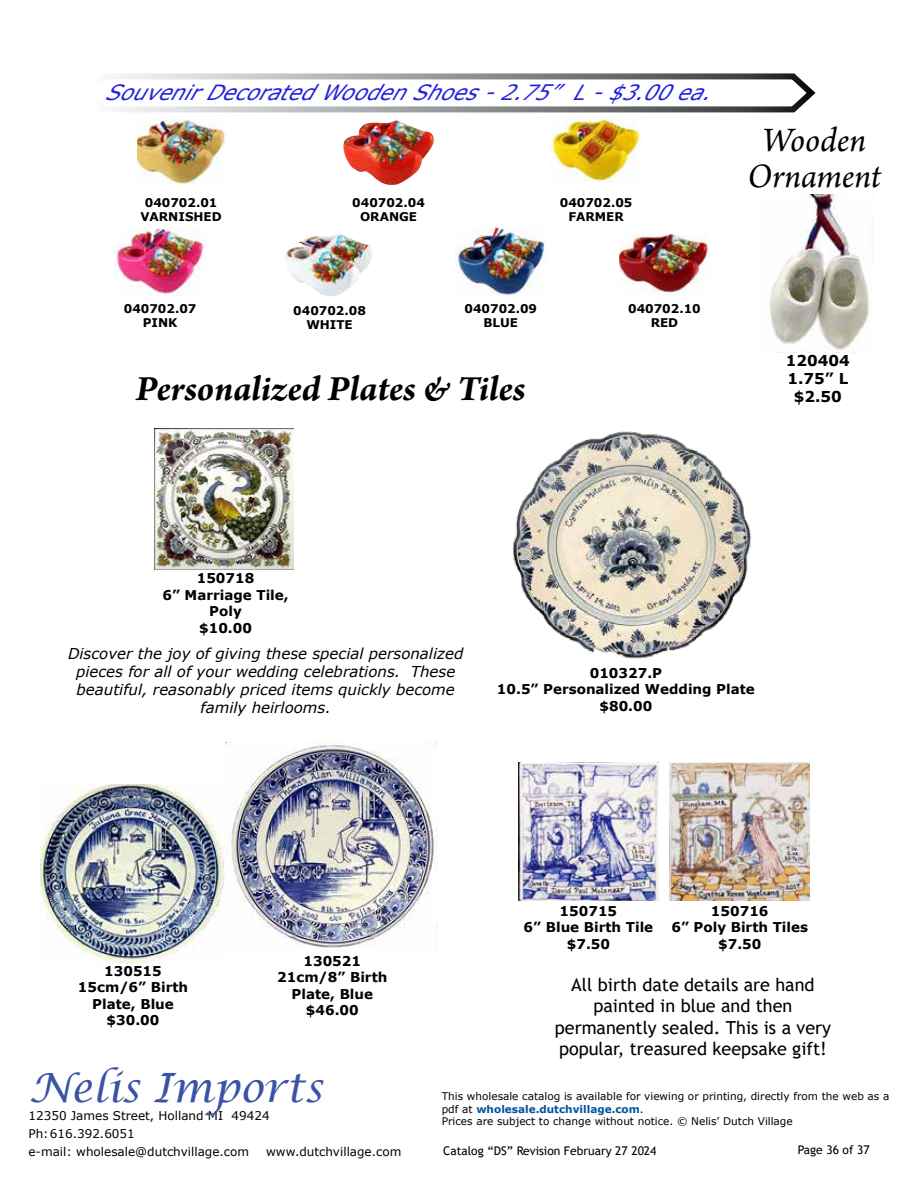
<style>
.page{position:relative;width:918px;height:1188px;background:#fff}
.page>*{position:absolute;margin:0;border:0;box-sizing:border-box;transform-origin:0 0}
.t1{font:italic 40.5px "Lucida Calligraphy";color:#3a53a4}
.t2{font:italic 700 37.5px "Arno Pro";letter-spacing:-.005em;color:#000}
.t3{font:italic 36px/36px "Arno Pro";letter-spacing:-.005em;color:#000;text-align:center}
.t4{font:italic 21px "Verdana";color:#2120df}
.t5{font:18px/21.6px "Trebuchet MS";color:#000;text-align:center}
.t6{font:italic 15px/18px "Verdana";color:#000;text-align:center}
.t7{font:700 15px/18px "Verdana";color:#000;text-align:center}
.t8{font:700 13.5px/16.5px "Verdana";color:#000;text-align:center}
.t9{font:700 12px/14.4px "Verdana";color:#000;text-align:center}
.t10{font:12px/18px "Verdana";color:#000}
.t11{font:12px "Trebuchet MS";color:#000}
.t12{font:10.5px/12.6px "Verdana";color:#000}
.s1{font-weight:700;color:#00549e}
</style>
<div class="page">
<img style="left:40px;top:784px;width:185px;height:180px">
<img style="left:154px;top:428px;width:140px;height:142px">
<img style="left:226px;top:742px;width:212px;height:206px">
<img style="left:513px;top:431px;width:238px;height:228px">
<img style="left:518px;top:762px;width:140px;height:139px">
<img style="left:670px;top:762px;width:140px;height:139px">
<svg style="left:115px;top:73px;width:701px;height:40px"></svg>
<img style="left:552px;top:117px;width:89px;height:66px">
<img style="left:343px;top:120px;width:91px;height:65px">
<img style="left:115px;top:228px;width:90px;height:68px">
<img style="left:284px;top:234px;width:88px;height:63px">
<img style="left:456px;top:228px;width:89px;height:68px">
<img style="left:619px;top:234px;width:91px;height:61px">
<img style="left:137px;top:118px;width:89px;height:67px">
<img style="left:769px;top:194px;width:101px;height:157px">
<h3 class="t4" style="left:104px;top:78px;width:622px">SouvenirDecoratedWoodenShoes-2.75”L-$3.00ea.</h3>
<p class="t9" style="left:140px;top:195px;width:83px">040702.01<br>VARNISHED</p>
<p class="t9" style="left:352px;top:195px;width:74px">040702.04<br>ORANGE</p>
<p class="t9" style="left:560px;top:195px;width:74px">040702.05<br>FARMER</p>
<p class="t9" style="left:124px;top:301px;width:74px">040702.07<br>PINK</p>
<p class="t9" style="left:293px;top:303px;width:74px">040702.08<br>WHITE</p>
<p class="t9" style="left:465px;top:301px;width:74px">040702.09<br>BLUE</p>
<h2 class="t2" style="left:136px;top:367px;width:391px">Personalized Plates &amp; Tiles</h2>
<p class="t9" style="left:628px;top:301px;width:74px">040702.10<br>RED</p>
<h3 class="t3" style="left:747px;top:125px;width:135px">Wooden<br>Ornament</h3>
<p class="t7" style="left:786px;top:351px;width:65px">120404<br>1.75” L $2.50</p>
<p class="t8" style="left:162px;top:570px;width:128px">150718<br>6” Marriage Tile,<br>Poly<br>$10.00</p>
<p class="t6" style="left:68px;top:645px;width:397px">Discover the joy of giving these special personalized pieces for all of your wedding celebrations. These beautiful, reasonably priced items quickly become family heirlooms.</p>
<p class="t8" style="left:497px;top:665px;width:259px">010327.P<br>10.5” Personalized Wedding Plate $80.00</p>
<p class="t8" style="left:78px;top:962px;width:112px">130515<br>15cm/6” Birth<br>Plate, Blue $30.00</p>
<p class="t8" style="left:277px;top:952px;width:112px">130521<br>21cm/8” Birth<br>Plate, Blue $46.00</p>
<p class="t8" style="left:524px;top:902px;width:131px">150715<br>6” Blue Birth Tile $7.50</p>
<p class="t8" style="left:671px;top:902px;width:138px">150716<br>6” Poly Birth Tiles $7.50</p>
<h3 class="t5" style="left:555px;top:973px;width:278px">All birth date details are hand painted in blue and then permanently sealed. This is a very popular, treasured keepsake gift!</h3>
<h1 class="t1" style="left:29px;top:1063px;width:295px">Nelis Imports</h1>
<p class="t10" style="left:28px;top:1106px;width:243px">12350 James Street, Holland MI 49424<br>Ph:616.392.6051<br>e-mail: wholesale@dutchvillage.com</p>
<p class="t10" style="left:266px;top:1142px;width:137px">www.dutchvillage.com</p>
<p class="t12" style="left:442px;top:1090px;width:449px">This wholesale catalog is available for viewing or printing, directly from the web as a pdf at <span class="s1">wholesale.dutchvillage.com</span>.<br>Prices are subject to change without notice. © Nelis’ Dutch Village</p>
<p class="t11" style="left:443px;top:1143px;width:215px">Catalog “DS” Revision February 27 2024</p>
<p class="t11" style="left:798px;top:1142px;width:73px">Page 36 of 37</p>
</div>
